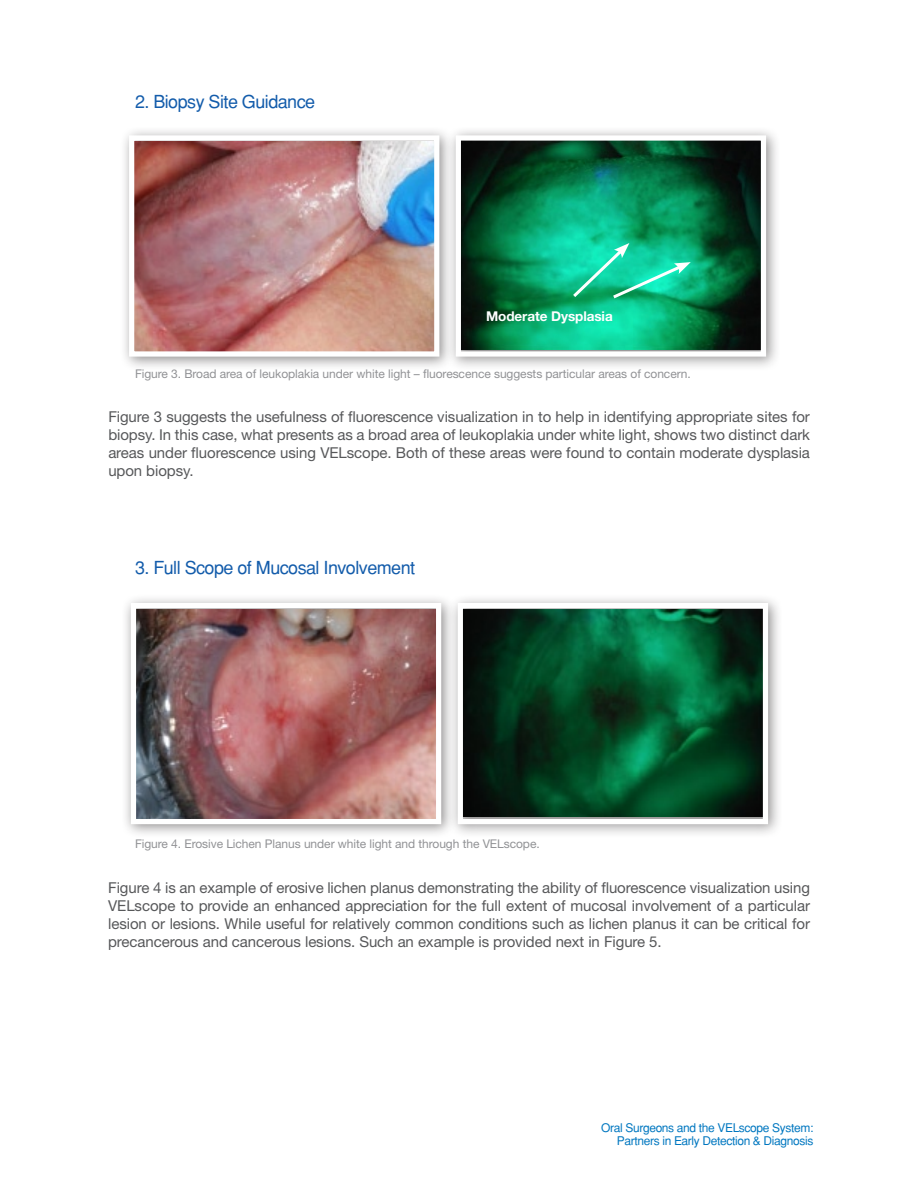
<style>
.page{position:relative;width:918px;height:1188px;background:#fff}
.page>*{position:absolute;margin:0;border:0;box-sizing:border-box;transform-origin:0 0}
.t1{font:18px "Helvetica";letter-spacing:-.03em;color:#135cab}
.t2{font:15px/18px "Helvetica Neue";letter-spacing:-.005em;color:#57585a;text-align:justify}
.t3{font:700 13.5px "Helvetica Neue";letter-spacing:-.005em;color:#fff}
.t4{font:12px "Helvetica Neue";letter-spacing:-.005em;color:#919295}
.t5{font:12px/13.5px "Helvetica";letter-spacing:-.03em;color:#0077c0;text-align:right}
</style>
<div class="page">
<div style="left:119px;top:125px;width:334px;height:245px;background:#231f20;opacity:.51"></div>
<img style="left:135px;top:141px;width:298px;height:210px">
<div style="left:129px;top:135px;width:310px;height:222px;border:5px solid #fff"></div>
<div style="left:446px;top:125px;width:334px;height:245px;background:#231f20;opacity:.51"></div>
<img style="left:462px;top:141px;width:298px;height:209px">
<div style="left:456px;top:135px;width:310px;height:222px;border:5px solid #fff"></div>
<div style="left:121px;top:593px;width:334px;height:245px;background:#231f20;opacity:.51"></div>
<img style="left:137px;top:609px;width:298px;height:209px">
<div style="left:131px;top:603px;width:310px;height:221px;border:5px solid #fff"></div>
<div style="left:447px;top:593px;width:335px;height:245px;background:#231f20;opacity:.51"></div>
<img style="left:464px;top:609px;width:298px;height:208px">
<div style="left:458px;top:603px;width:310px;height:221px;border:5px solid #fff"></div>
<svg style="left:570px;top:243px;width:121px;height:58px;background:#20cfa0"></svg>
<p class="t1" style="left:135px;top:91px;width:182px">2. Biopsy Site Guidance</p>
<p class="t3" style="left:486px;top:308px;width:128px">Moderate Dysplasia</p>
<p class="t4" style="left:135px;top:367px;width:557px">Figure 3. Broad area of leukoplakia under white light – fluorescence suggests particular areas of concern.</p>
<p class="t2" style="left:108px;top:407px;width:703px">Figure 3 suggests the usefulness of fluorescence visualization in to help in identifying appropriate sites for biopsy. In this case, what presents as a broad area of leukoplakia under white light, shows two distinct dark areas under fluorescence using VELscope. Both of these areas were found to contain moderate dysplasia upon biopsy.</p>
<p class="t1" style="left:135px;top:557px;width:282px">3. Full Scope of Mucosal Involvement</p>
<p class="t4" style="left:135px;top:837px;width:406px">Figure 4. Erosive Lichen Planus under white light and through the VELscope.</p>
<p class="t2" style="left:108px;top:878px;width:703px">Figure 4 is an example of erosive lichen planus demonstrating the ability of fluorescence visualization using VELscope to provide an enhanced appreciation for the full extent of mucosal involvement of a particular lesion or lesions. While useful for relatively common conditions such as lichen planus it can be critical for precancerous and cancerous lesions. Such an example is provided next in Figure 5.</p>
<p class="t5" style="left:601px;top:1121px;width:214px">Oral Surgeons and the VELscope System:<br>Partners in Early Detection &amp; Diagnosis</p>
</div>
